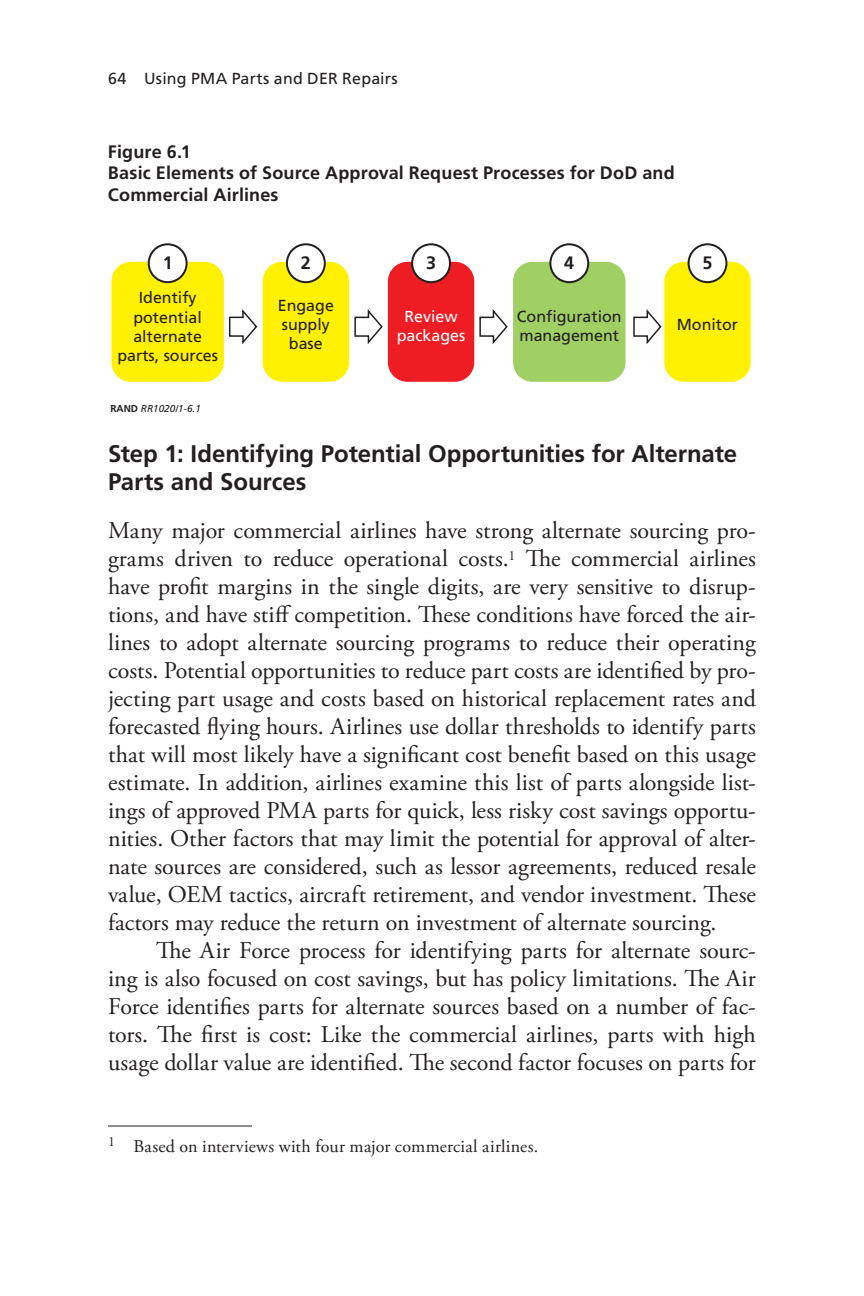
<style>
.page{position:relative;width:864px;height:1296px;background:#fff}
.page>*{position:absolute;margin:0;border:0;box-sizing:border-box;transform-origin:0 0}
.t1{font:24px/28px "Adobe Garamond Pro";color:#231f20;text-align:justify}
.t2{font:700 24px/28px "Frutiger LT Std";letter-spacing:-.005em;color:#231f20}
.t3{font:700 18px/22px "Frutiger LT Std";letter-spacing:.01em;color:#231f20}
.t4{font:18px "Adobe Garamond Pro";letter-spacing:.01em;color:#231f20}
.t5{font:16px/19.2px "Frutiger LT Std";color:#231f20;text-align:center}
.t6{font:16px/19.2px "Frutiger LT Std";color:#fff;text-align:center}
.t7{font:italic 10px "Frutiger LT Std";color:#231f20}
.s1{font-weight:700;font-style:normal}
</style>
<div class="page">
<hr style="left:108px;top:1126px;width:144px;height:1px;background:#231f20">
<svg style="left:228px;top:309px;width:30px;height:35px"></svg>
<svg style="left:633px;top:309px;width:29px;height:35px"></svg>
<svg style="left:479px;top:309px;width:29px;height:35px"></svg>
<svg style="left:354px;top:309px;width:29px;height:35px"></svg>
<div style="left:111px;top:262px;width:113px;height:120px;background:#fff101;border-radius:20px"></div>
<div style="left:149px;top:244px;width:38px;height:38px;background:#fff;border-radius:50%"></div>
<div style="left:148px;top:243px;width:40px;height:40px;border:2px solid #231f20;border-radius:50%"></div>
<div style="left:263px;top:262px;width:86px;height:120px;background:#fff101;border-radius:20px"></div>
<div style="left:287px;top:244px;width:38px;height:38px;background:#fff;border-radius:50%"></div>
<div style="left:286px;top:243px;width:40px;height:40px;border:2px solid #231f20;border-radius:50%"></div>
<div style="left:388px;top:262px;width:86px;height:120px;background:#ee1d23;border-radius:20px"></div>
<div style="left:412px;top:244px;width:38px;height:38px;background:#fff;border-radius:50%"></div>
<div style="left:411px;top:243px;width:40px;height:40px;border:2px solid #231f20;border-radius:50%"></div>
<div style="left:513px;top:262px;width:113px;height:120px;background:#a0cf63;border-radius:20px"></div>
<div style="left:550px;top:244px;width:38px;height:38px;background:#fff;border-radius:50%"></div>
<div style="left:549px;top:243px;width:40px;height:40px;border:2px solid #231f20;border-radius:50%"></div>
<div style="left:664px;top:262px;width:87px;height:120px;background:#fff101;border-radius:20px"></div>
<div style="left:689px;top:244px;width:37px;height:38px;background:#fff;border-radius:50%"></div>
<div style="left:688px;top:243px;width:39px;height:40px;border:2px solid #231f20;border-radius:50%"></div>
<p class="t5" style="left:108px;top:68px;width:291px">64 Using PMA Parts and DER Repairs</p>
<p class="t3" style="left:108px;top:140px;width:568px">Figure 6.1<br>Basic Elements of Source Approval Request Processes for DoD and<br>Commercial Airlines</p>
<p class="t3" style="left:163px;top:252px;width:12px">1</p>
<p class="t3" style="left:301px;top:252px;width:12px">2</p>
<p class="t3" style="left:426px;top:252px;width:12px">3</p>
<p class="t3" style="left:564px;top:252px;width:12px">4</p>
<p class="t3" style="left:703px;top:252px;width:12px">5</p>
<p class="t5" style="left:117px;top:288px;width:102px">Identify potential alternate parts, sources</p>
<p class="t7" style="left:110px;top:402px;width:92px"><span class="s1">RAND</span> RR1020/1-6.1</p>
<p class="t5" style="left:278px;top:296px;width:58px">Engage supply base</p>
<p class="t6" style="left:397px;top:307px;width:70px">Review packages</p>
<p class="t5" style="left:517px;top:307px;width:106px;text-align:left">Configuration management</p>
<p class="t5" style="left:677px;top:315px;width:63px">Monitor</p>
<p class="t2" style="left:108px;top:440px;width:631px">Step 1: Identifying Potential Opportunities for Alternate<br>Parts and Sources</p>
<p class="t1" style="left:108px;top:517px;width:650px">Many major commercial airlines have strong alternate sourcing pro&shy;grams driven to reduce operational costs.<sup>1</sup> The commercial airlines have profit margins in the single digits, are very sensitive to disrup&shy;tions, and have stiff competition. These conditions have forced the air&shy;lines to adopt alternate sourcing programs to reduce their operating costs. Potential opportunities to reduce part costs are identified by pro&shy;jecting part usage and costs based on historical replacement rates and forecasted flying hours. Airlines use dollar thresholds to identify parts that will most likely have a significant cost benefit based on this usage estimate. In addition, airlines examine this list of parts alongside list&shy;ings of approved PMA parts for quick, less risky cost savings opportu&shy;nities. Other factors that may limit the potential for approval of alter&shy;nate sources are considered, such as lessor agreements, reduced resale value, OEM tactics, aircraft retirement, and vendor investment. These factors may reduce the return on investment of alternate sourcing.</p>
<p class="t1" style="left:108px;top:937px;width:650px;text-indent:48px">The Air Force process for identifying parts for alternate sourc&shy;ing is also focused on cost savings, but has policy limitations. The Air Force identifies parts for alternate sources based on a number of fac&shy;tors. The first is cost: Like the commercial airlines, parts with high usage dollar value are identified. The second factor focuses on parts for</p>
<p class="t4" style="left:108px;top:1135px;width:432px"><sup>1</sup> Based on interviews with four major commercial airlines.</p>
</div>
